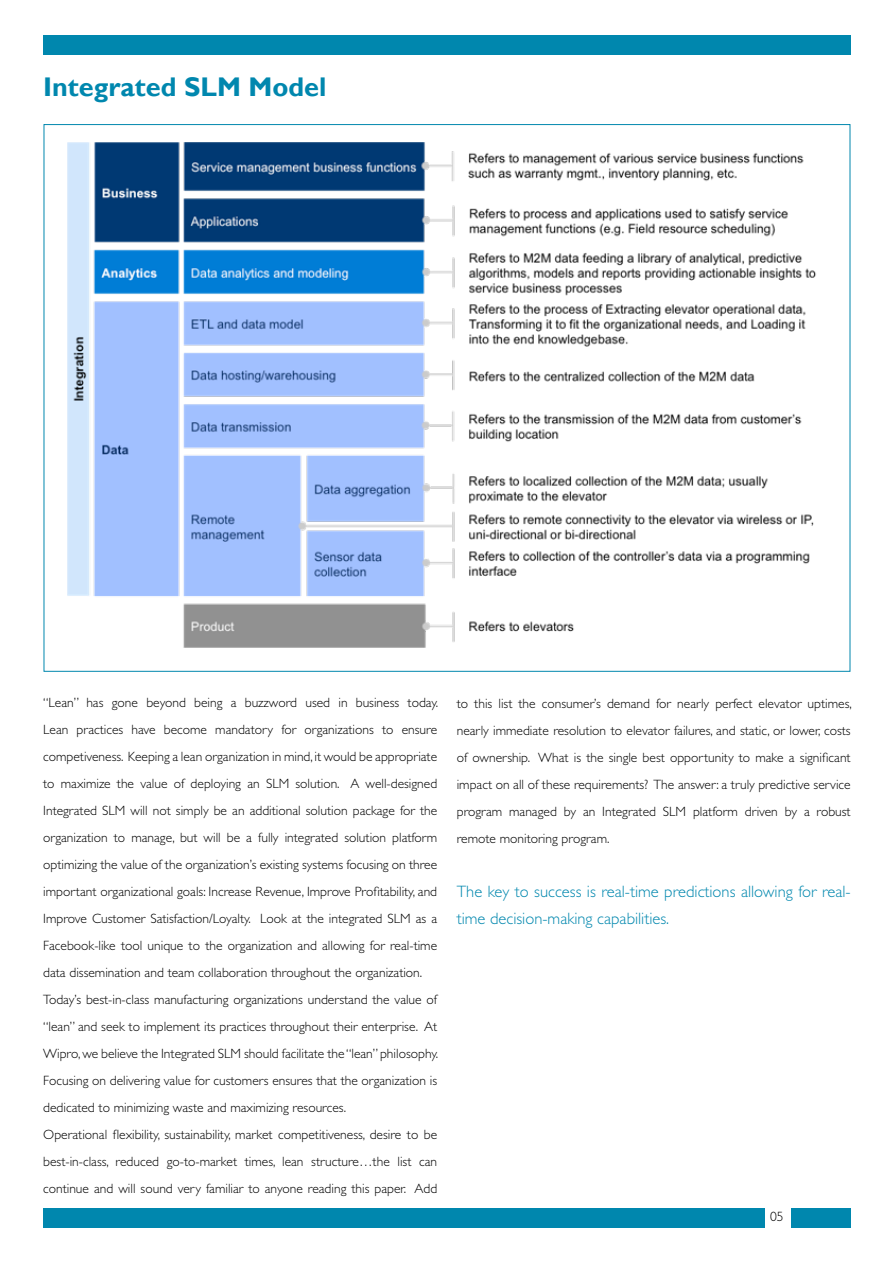
<style>
.page{position:relative;width:894px;height:1263px;background:#fff}
.page>*{position:absolute;margin:0;border:0;box-sizing:border-box;transform-origin:0 0}
.t1{font:700 27px "Gill Sans";color:#0087ae}
.t2{font:300 16.5px/27px "Gill Sans Std";color:#0087ae}
.t3{font:300 13.5px/27px "Gill Sans Std";color:#000}
</style>
<div class="page">
<div style="left:43px;top:36px;width:807px;height:19px;background:#0087ae"></div>
<div style="left:43px;top:1208px;width:721px;height:19px;background:#0087ae"></div>
<div style="left:790px;top:1208px;width:60px;height:19px;background:#0087ae"></div>
<img style="left:68px;top:142px;width:748px;height:505px">
<h1 class="t1" style="left:43px;top:71px;width:284px">Integrated SLM Model</h1>
<p class="t3" style="left:43px;top:689px;width:396px">“Lean” has gone beyond being a buzzword used in business today.<br>Lean practices have become mandatory for organizations to ensure competiveness. Keeping a lean organization in mind, it would be appropriate to maximize the value of deploying an SLM solution. A well-designed Integrated SLM will not simply be an additional solution package for the organization to manage, but will be a fully integrated solution platform optimizing the value of the organization’s existing systems focusing on three important organizational goals: Increase Revenue, Improve Profitability, and Improve Customer Satisfaction/Loyalty. Look at the integrated SLM as a Facebook-like tool unique to the organization and allowing for real-time data dissemination and team collaboration throughout the organization.<br>Today’s best-in-class manufacturing organizations understand the value of “lean” and seek to implement its practices throughout their enterprise. At Wipro, we believe the Integrated SLM should facilitate the “lean” philosophy.<br>Focusing on delivering value for customers ensures that the organization is dedicated to minimizing waste and maximizing resources.<br>Operational flexibility, sustainability, market competitiveness, desire to be best-in-class, reduced go-to-market times, lean structure…the list can continue and will sound very familiar to anyone reading this paper. Add</p>
<p class="t3" style="left:456px;top:689px;width:396px;text-align:justify">to this list the consumer’s demand for nearly perfect elevator uptimes, nearly immediate resolution to elevator failures, and static, or lower, costs of ownership. What is the single best opportunity to make a significant impact on all of these requirements? The answer: a truly predictive service program managed by an Integrated SLM platform driven by a robust remote monitoring program.</p>
<p class="t2" style="left:456px;top:878px;width:395px">The key to success is real-time predictions allowing for real&shy;time decision-making capabilities.</p>
<p class="t3" style="left:770px;top:1203px;width:15px">05</p>
</div>
